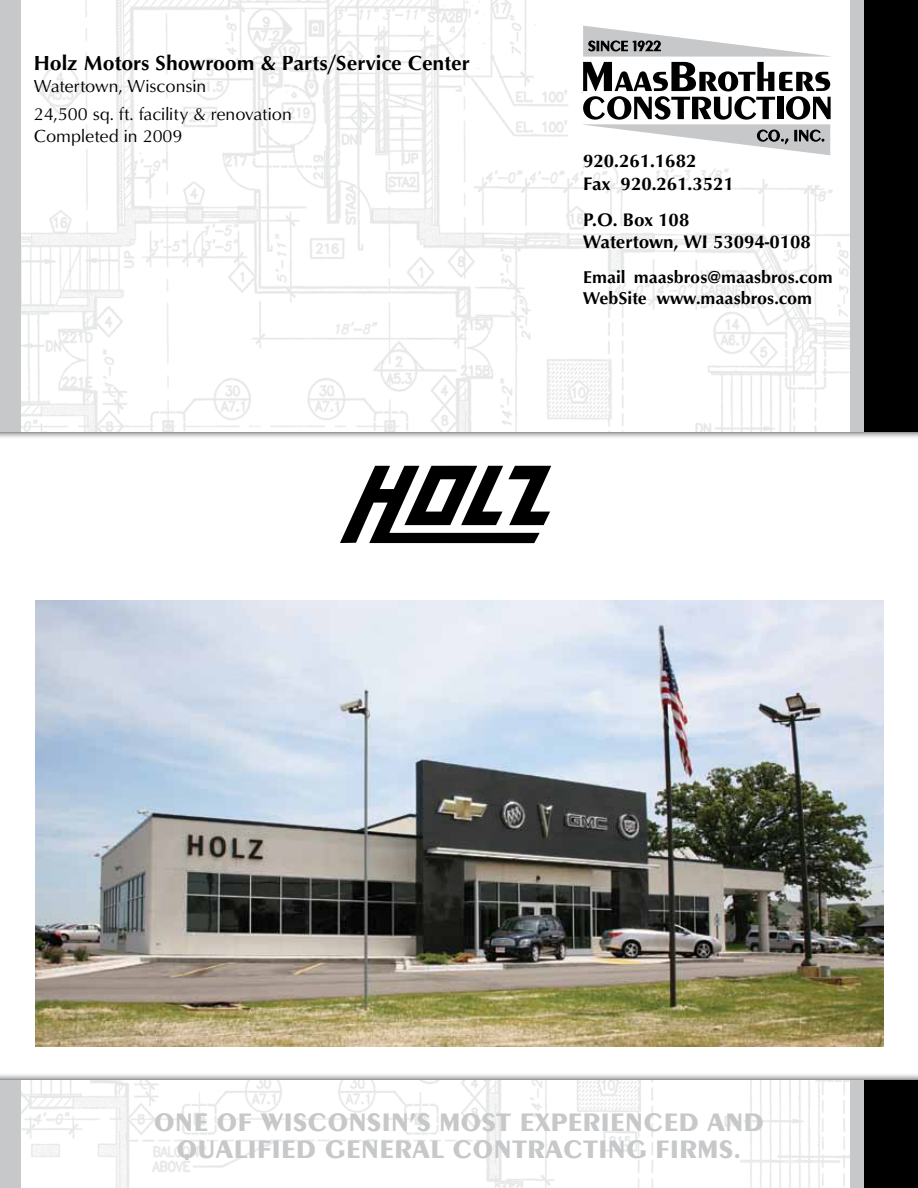
<style>
.page{position:relative;width:918px;height:1188px;background:#fff}
.page>*{position:absolute;margin:0;border:0;box-sizing:border-box;transform-origin:0 0}
.t1{font:700 27px/27px "Peignot";color:#c7c8ca;text-align:center}
.t2{font:21px "Optimum Bold DTC";color:#000}
.t3{font:18.75px/22.5px "Optimum Bold DTC";color:#000}
.t4{font:18px/28.3px "Optimum Roman DTC";color:#000}
.t5{font:17.7px/21.3px "Optimum Bold DTC";color:#000}
</style>
<div class="page">
<div style="left:0;top:1072px;width:918px;height:116px;background:#000;opacity:.75"></div>
<img style="left:20px;top:1080px;width:830px;height:108px">
<img style="left:20px;top:0;width:830px;height:432px">
<svg style="left:583px;top:26px;width:248px;height:129px"></svg>
<div style="left:0;top:0;width:20px;height:432px;background:#c7c8ca"></div>
<div style="left:0;top:1080px;width:20px;height:108px;background:#c7c8ca"></div>
<div style="left:864px;top:0;width:54px;height:432px;background:#000"></div>
<div style="left:850px;top:0;width:14px;height:432px;background:#c7c8ca"></div>
<div style="left:864px;top:1080px;width:54px;height:108px;background:#000"></div>
<div style="left:850px;top:1080px;width:14px;height:108px;background:#c7c8ca"></div>
<img style="left:35px;top:601px;width:849px;height:445px">
<svg style="left:340px;top:466px;width:211px;height:77px"></svg>
<p class="t2" style="left:34px;top:51px;width:437px">Holz Motors Showroom &amp; Parts/Service Center</p>
<p class="t4" style="left:34px;top:71px;width:260px">Watertown, Wisconsin<br>24,500 sq. ft. facility &amp; renovation</p>
<p class="t4" style="left:34px;top:121px;width:150px">Completed in 2009</p>
<p class="t3" style="left:583px;top:150px;width:152px">920.261.1682<br>Fax 920.261.3521</p>
<p class="t3" style="left:583px;top:208px;width:229px">P.O. Box 108<br>Watertown, WI 53094-0108</p>
<p class="t5" style="left:583px;top:266px;width:251px">Email maasbros@maasbros.com<br>WebSite www.maasbros.com</p>
<p class="t1" style="left:154px;top:1108px;width:612px">ONE OF WISCONSIN’S MOST EXPERIENCED AND<br>QUALIFIED GENERAL CONTRACTING FIRMS.</p>
</div>
